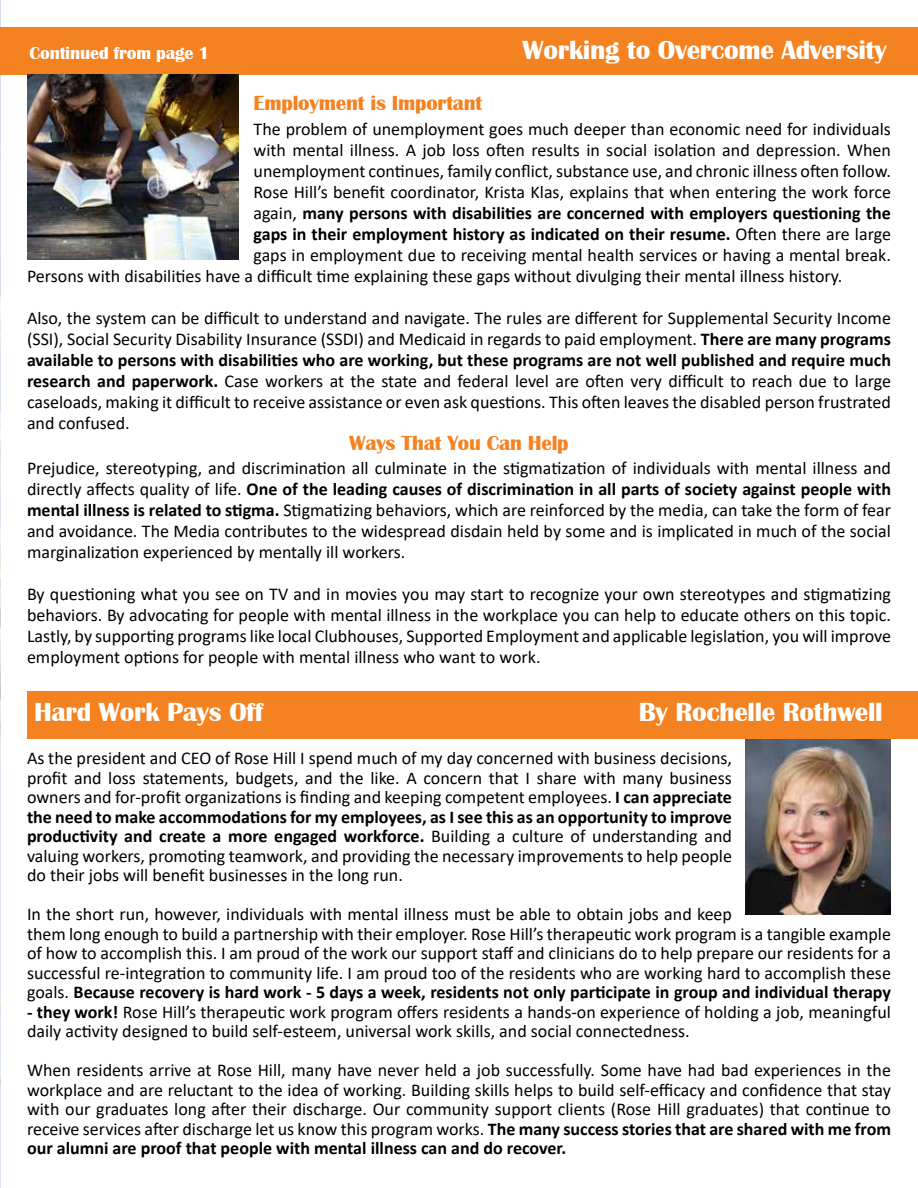
<style>
.page{position:relative;width:918px;height:1188px;background:#fff}
.page>*{position:absolute;margin:0;border:0;box-sizing:border-box;transform-origin:0 0}
.t1{font:700 27px "Britannic";letter-spacing:-.01em;color:#fff}
.t2{font:700 21px "Britannic";letter-spacing:-.01em;color:#f58220}
.t3{font:18px/19.5px "Calibri";color:#000;text-align:justify}
.t4{font:700 18px "Calibri";color:#000}
.t5{font:700 18px "Britannic";letter-spacing:-.01em;color:#fff}
.s1{font-weight:400}
.s2{font-weight:700}
</style>
<div class="page">
<img style="left:0;top:0;width:1px;height:1188px">
<img style="left:746px;top:738px;width:145px;height:177px">
<div style="left:0;top:27px;width:918px;height:48px;background:#f58220"></div>
<div style="left:27px;top:691px;width:891px;height:47px;background:#f58220"></div>
<img style="left:28px;top:74px;width:210px;height:186px">
<p class="t5" style="left:30px;top:43px;width:182px">Continued from page 1</p>
<h1 class="t1" style="left:523px;top:35px;width:366px">Working to Overcome Adversity</h1>
<p class="t2" style="left:254px;top:91px;width:230px">Employment is Important</p>
<p class="t3" style="left:254px;top:119px;width:639px">The problem of unemployment goes much deeper than economic need for individuals</p>
<p class="t3" style="left:254px;top:140px;width:639px">with mental illness. A job loss often results in social isolation and depression. When</p>
<p class="t3" style="left:254px;top:161px;width:639px">unemployment continues, family conflict, substance use, and chronic illness often follow.</p>
<p class="t3" style="left:254px;top:182px;width:639px">Rose Hill’s benefit coordinator, Krista Klas, explains that when entering the work force</p>
<p class="t4" style="left:254px;top:201px;width:639px"><span class="s1">again,</span> many persons with disabilities are concerned with employers questioning the</p>
<p class="t4" style="left:254px;top:222px;width:639px">gaps in their employment history as indicated on their resume. <span class="s1">Often there are large</span></p>
<p class="t3" style="left:254px;top:245px;width:639px">gaps in employment due to receiving mental health services or having a mental break.</p>
<p class="t3" style="left:27px;top:266px;width:817px">Persons with disabilities have a difficult time explaining these gaps without divulging their mental illness history.</p>
<p class="t3" style="left:27px;top:307px;width:866px;line-height:21px">Also, the system can be difficult to understand and navigate. The rules are different for Supplemental Security Income (SSI), Social Security Disability Insurance (SSDI) and Medicaid in regards to paid employment. <span class="s2">There are many programs available to persons with disabilities who are working, but these programs are not well published and require much research and paperwork.</span> Case workers at the state and federal level are often very difficult to reach due to large caseloads, making it difficult to receive assistance or even ask questions. This often leaves the disabled person frustrated and confused.</p>
<p class="t2" style="left:349px;top:432px;width:221px">Ways That You Can Help</p>
<p class="t3" style="left:27px;top:457px;width:866px;line-height:21px">Prejudice, stereotyping, and discrimination all culminate in the stigmatization of individuals with mental illness and directly affects quality of life. <span class="s2">One of the leading causes of discrimination in all parts of society against people with mental illness is related to stigma.</span> Stigmatizing behaviors, which are reinforced by the media, can take the form of fear and avoidance. The Media contributes to the widespread disdain held by some and is implicated in much of the social marginalization experienced by mentally ill workers.</p>
<p class="t3" style="left:27px;top:583px;width:866px;line-height:21px">By questioning what you see on TV and in movies you may start to recognize your own stereotypes and stigmatizing behaviors. By advocating for people with mental illness in the workplace you can help to educate others on this topic.<br>Lastly, by supporting programs like local Clubhouses, Supported Employment and applicable legislation, you will improve employment options for people with mental illness who want to work.</p>
<h1 class="t1" style="left:34px;top:697px;width:231px">Hard Work Pays Off</h1>
<h1 class="t1" style="left:639px;top:697px;width:245px">By Rochelle Rothwell</h1>
<p class="t3" style="left:27px;top:748px;width:707px">As the president and CEO of Rose Hill I spend much of my day concerned with business decisions, profit and loss statements, budgets, and the like. A concern that I share with many business owners and for-profit organizations is finding and keeping competent employees. <span class="s2">I can appreciate the need to make accommodations for my employees, as I see this as an opportunity to improve productivity and create a more engaged workforce.</span> Building a culture of understanding and valuing workers, promoting teamwork, and providing the necessary improvements to help people do their jobs will benefit businesses in the long run.</p>
<p class="t3" style="left:27px;top:904px;width:866px;text-align:left">In the short run, however, individuals with mental illness must be able to obtain jobs and keep<br>them long enough to build a partnership with their employer. Rose Hill’s therapeutic work program is a tangible example of how to accomplish this. I am proud of the work our support staff and clinicians do to help prepare our residents for a successful re-integration to community life. I am proud too of the residents who are working hard to accomplish these goals. <span class="s2">Because recovery is hard work - 5 days a week, residents not only participate in group and individual therapy</span></p>
<p class="t3" style="left:27px;top:1001px;width:865px"><span class="s2">- they work!</span> Rose Hill’s therapeutic work program offers residents a hands-on experience of holding a job, meaningful daily activity designed to build self-esteem, universal work skills, and social connectedness.</p>
<p class="t3" style="left:27px;top:1060px;width:866px">When residents arrive at Rose Hill, many have never held a job successfully. Some have had bad experiences in the workplace and are reluctant to the idea of working. Building skills helps to build self-efficacy and confidence that stay with our graduates long after their discharge. Our community support clients (Rose Hill graduates) that continue to receive services after discharge let us know this program works. <span class="s2">The many success stories that are shared with me from our alumni are proof that people with mental illness can and do recover.</span></p>
</div>
